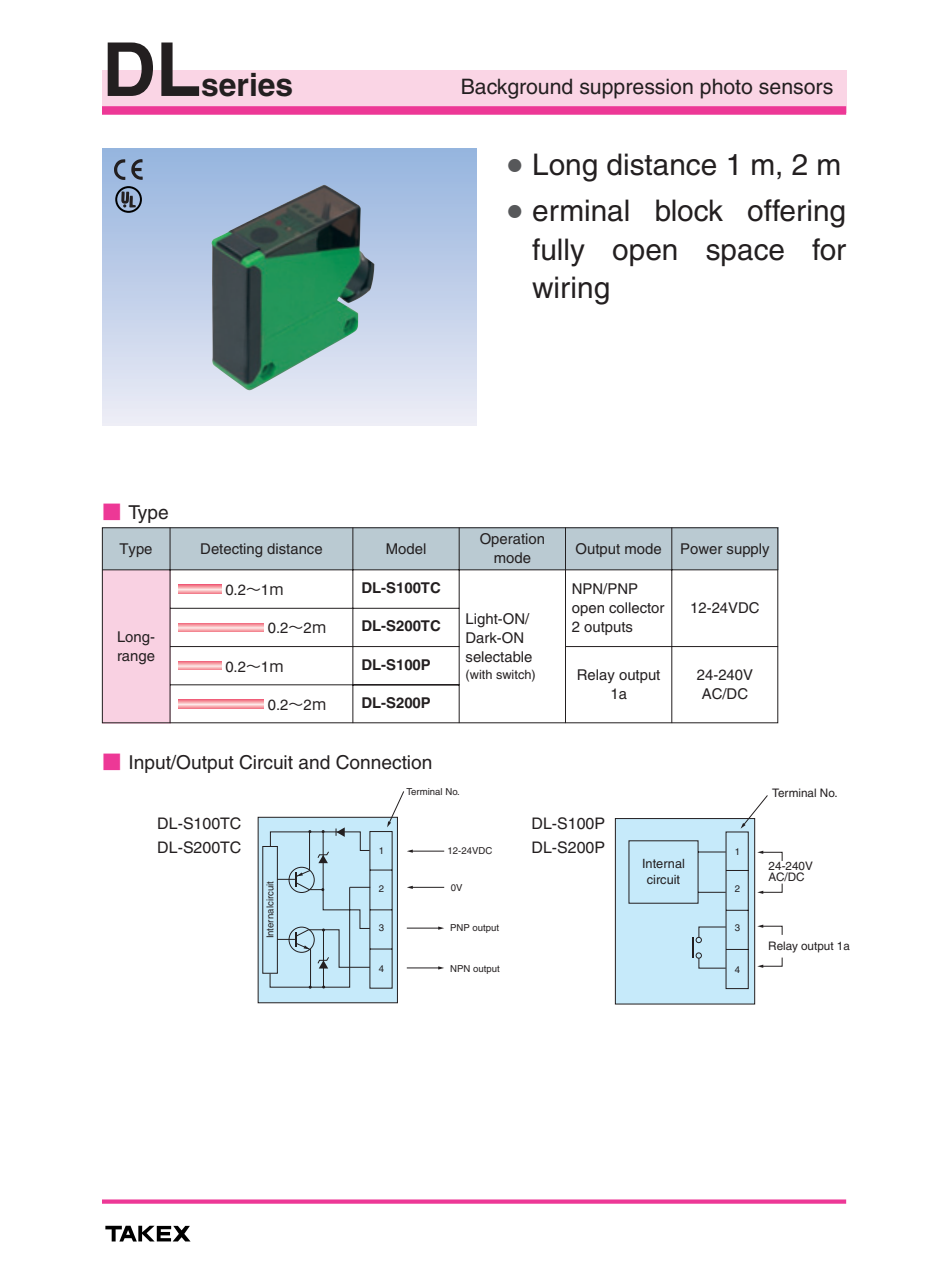
<style>
.page{position:relative;width:948px;height:1262px;background:#fff}
.page>*{position:absolute;margin:0;border:0;box-sizing:border-box;transform-origin:0 0}
.t1{font:700 74.4px "Helvetica";color:#231f20}
.t2{font:700 31.95px "Helvetica";color:#231f20}
.t3{font:29.7px/38.2px "Helvetica";color:#231f20;text-align:justify}
.t4{font:21.3px "Helvetica";color:#231f20}
.t5{font:19.2px "Helvetica";color:#231f20}
.t6{font:15.9px/24px "Helvetica";color:#231f20}
.t7{font:14.85px/19.2px "Helvetica";color:#231f20}
.t8{font:700 14.85px "Helvetica";color:#231f20}
.t9{font:12.75px/15.9px "Helvetica";color:#231f20;text-align:center}
.t10{font:11.7px/11.2px "Helvetica";color:#231f20}
.t11{font:9.6px "Helvetica";color:#231f20}
.s1{font-family:"Shin Go";font-weight:500;font-size:14.85px;color:#57585a}
.s2{font-family:"Shin Go";font-weight:500;color:#ed3896}
.s3{font-family:"Shin Go"}
</style>
<div class="page">
<svg style="left:105px;top:1225px;width:85px;height:16px"></svg>
<svg style="left:102px;top:1199px;width:744px;height:4px;fill:#ed3896"></svg>
<div style="left:102px;top:570px;width:68px;height:153px;background:#f9d1e2"></div>
<div style="left:102px;top:527px;width:676px;height:43px;background:#bacad2"></div>
<div style="left:102px;top:70px;width:744px;height:43px;background:#fad5e5"></div>
<div style="left:102px;top:106px;width:744px;height:9px;background:#ed3896"></div>
<div style="left:102px;top:149px;width:374px;height:276px;background:linear-gradient(to bottom,#94b3dd,#ececf6)"></div>
<img style="left:212px;top:185px;width:162px;height:205px">
<svg style="left:179px;top:585px;width:42px;height:8px"></svg>
<svg style="left:179px;top:623px;width:85px;height:8px"></svg>
<svg style="left:179px;top:699px;width:85px;height:9px"></svg>
<svg style="left:179px;top:661px;width:42px;height:9px"></svg>
<hr style="left:102px;top:569px;width:676px;height:1px;background:#231f20">
<hr style="left:170px;top:646px;width:289px;height:1px;background:#231f20">
<hr style="left:170px;top:608px;width:289px;height:1px;background:#231f20">
<hr style="left:170px;top:684px;width:289px;height:1px;background:#231f20">
<hr style="left:566px;top:646px;width:212px;height:1px;background:#231f20">
<hr style="left:170px;top:527px;width:1px;height:196px;background:#231f20">
<hr style="left:353px;top:527px;width:1px;height:196px;background:#231f20">
<hr style="left:459px;top:527px;width:1px;height:196px;background:#231f20">
<hr style="left:565px;top:527px;width:1px;height:196px;background:#231f20">
<hr style="left:671px;top:527px;width:1px;height:196px;background:#231f20">
<svg style="left:131px;top:159px;width:12px;height:21px"></svg>
<svg style="left:114px;top:159px;width:11px;height:21px"></svg>
<div style="left:115px;top:186px;width:27px;height:27px;border:2px solid #000;border-radius:50%"></div>
<svg style="left:121px;top:191px;width:15px;height:16px"></svg>
<div style="left:258px;top:817px;width:140px;height:186px;background:#c6eafa"></div>
<hr style="left:412px;top:851px;width:32px;height:1px;background:#231f20">
<hr style="left:412px;top:887px;width:32px;height:1px;background:#231f20">
<hr style="left:407px;top:927px;width:32px;height:1px;background:#231f20">
<svg style="left:438px;top:926px;width:6px;height:3px"></svg>
<hr style="left:407px;top:967px;width:32px;height:1px;background:#231f20">
<svg style="left:438px;top:966px;width:6px;height:3px"></svg>
<svg style="left:262px;top:791px;width:151px;height:197px"></svg>
<div style="left:615px;top:818px;width:140px;height:186px;background:#c6eafa;border:1px solid #231f20"></div>
<svg style="left:629px;top:795px;width:154px;height:194px"></svg>
<div style="left:102px;top:527px;width:676px;height:196px;border:1px solid #231f20"></div>
<h1 class="t1" style="left:102px;top:43px;width:101px">DL</h1>
<h2 class="t2" style="left:201px;top:73px;width:94px">series</h2>
<h3 class="t4" style="left:461px;top:78px;width:374px">Background suppression photo sensors</h3>
<h3 class="t3" style="left:507px;top:148px;width:336px"><span class="s1">●</span> Long distance 1 m, 2 m</h3>
<h3 class="t3" style="left:532px;top:195px;width:315px;text-indent:-25px"><span class="s1">●</span> erminal block offering fully open space for wiring</h3>
<p class="t5" style="left:102px;top:505px;width:68px"><span class="s2">■</span> Type</p>
<p class="t7" style="left:120px;top:540px;width:35px">Type</p>
<p class="t7" style="left:117px;top:628px;width:40px">Long&shy;range</p>
<p class="t7" style="left:200px;top:540px;width:124px">Detecting distance</p>
<p class="t7" style="left:386px;top:540px;width:42px">Model</p>
<p class="t7" style="left:225px;top:581px;width:60px">0.2<span class="s3">～</span>1<span class="s3">ｍ</span></p>
<p class="t7" style="left:268px;top:620px;width:60px">0.2<span class="s3">～</span>2<span class="s3">ｍ</span></p>
<p class="t7" style="left:225px;top:658px;width:60px">0.2<span class="s3">～</span>1<span class="s3">ｍ</span></p>
<p class="t7" style="left:268px;top:696px;width:60px">0.2<span class="s3">～</span>2<span class="s3">ｍ</span></p>
<p class="t8" style="left:361px;top:582px;width:81px">DL-S100TC</p>
<p class="t8" style="left:361px;top:620px;width:81px">DL-S200TC</p>
<p class="t8" style="left:361px;top:659px;width:71px">DL-S100P</p>
<p class="t8" style="left:361px;top:697px;width:71px">DL-S200P</p>
<p class="t5" style="left:102px;top:755px;width:332px"><span class="s2">■</span> Input/Output Circuit and Connection</p>
<p class="t7" style="left:480px;top:530px;width:67px;text-align:center">Operation mode</p>
<p class="t7" style="left:576px;top:540px;width:88px">Output mode</p>
<p class="t7" style="left:680px;top:540px;width:91px">Power supply</p>
<p class="t7" style="left:466px;top:610px;width:68px">Light-ON/<br>Dark-ON selectable</p>
<p class="t9" style="left:466px;top:668px;width:72px">(with switch)</p>
<p class="t7" style="left:572px;top:580px;width:94px">NPN/PNP open collector<br>2 outputs</p>
<p class="t7" style="left:577px;top:666px;width:85px;text-align:center">Relay output<br>1a</p>
<p class="t7" style="left:690px;top:600px;width:71px">12-24VDC</p>
<p class="t7" style="left:697px;top:666px;width:58px;text-align:center">24-240V<br>AC/DC</p>
<p class="t6" style="left:157px;top:813px;width:86px">DL-S100TC<br>DL-S200TC</p>
<p class="t11" style="left:267px;top:938px;width:59px;rotate:-90deg">Internal circuit</p>
<p class="t11" style="left:379px;top:847px;width:7px">1</p>
<p class="t11" style="left:379px;top:884px;width:7px">2</p>
<p class="t11" style="left:379px;top:924px;width:7px">3</p>
<p class="t11" style="left:379px;top:965px;width:7px">4</p>
<p class="t11" style="left:406px;top:788px;width:55px">Terminal No.</p>
<p class="t11" style="left:448px;top:847px;width:46px">12-24VDC</p>
<p class="t11" style="left:451px;top:884px;width:13px">0V</p>
<p class="t11" style="left:450px;top:924px;width:51px">PNP output</p>
<p class="t11" style="left:450px;top:965px;width:51px">NPN output</p>
<p class="t6" style="left:531px;top:813px;width:75px">DL-S100P<br>DL-S200P</p>
<p class="t9" style="left:642px;top:856px;width:44px">Internal circuit</p>
<p class="t11" style="left:735px;top:847px;width:7px">1</p>
<p class="t11" style="left:735px;top:885px;width:7px">2</p>
<p class="t11" style="left:735px;top:924px;width:7px">3</p>
<p class="t11" style="left:735px;top:965px;width:7px">4</p>
<p class="t10" style="left:772px;top:788px;width:67px">Terminal No.</p>
<p class="t10" style="left:769px;top:861px;width:46px">24-240V<br>AC/DC</p>
<p class="t10" style="left:768px;top:941px;width:83px">Relay output 1a</p>
</div>
